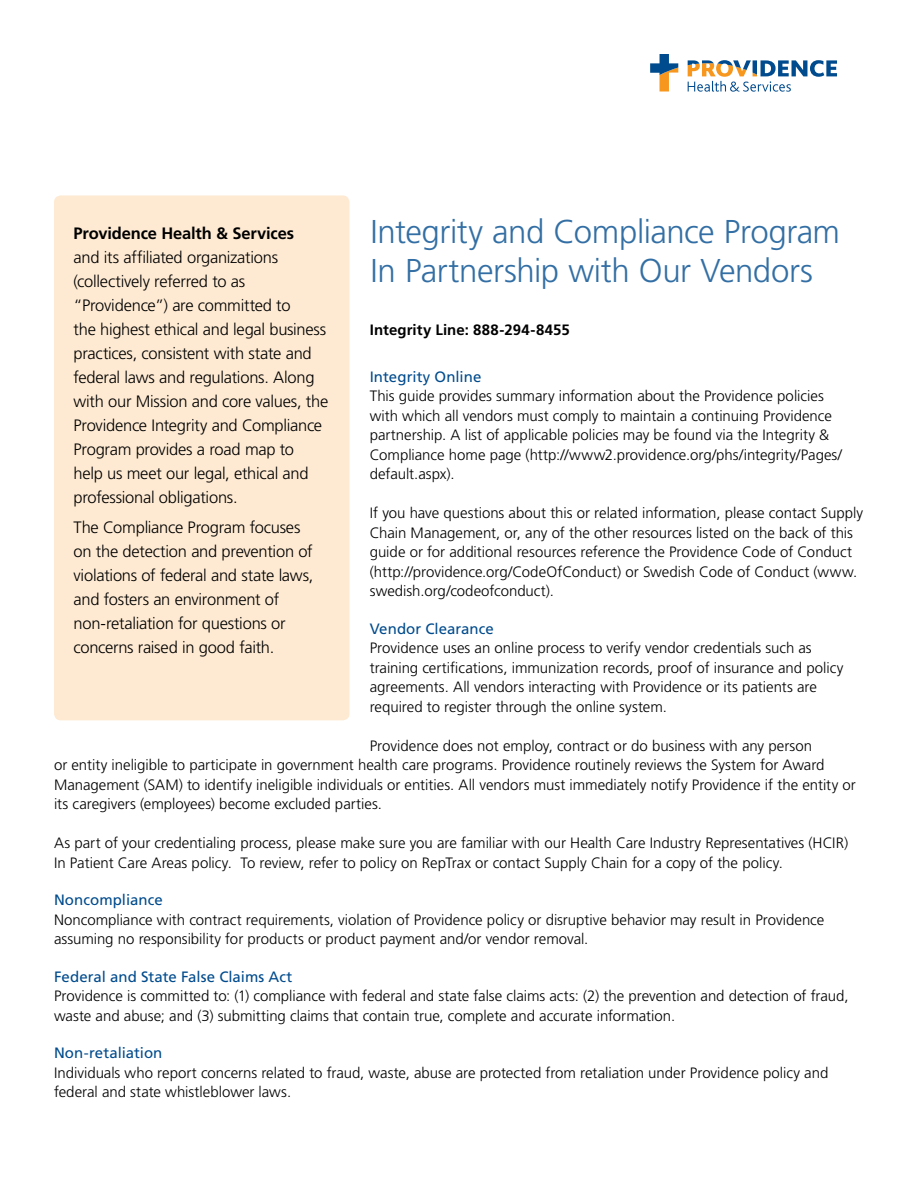
<style>
.page{position:relative;width:918px;height:1188px;background:#fff}
.page>*{position:absolute;margin:0;border:0;box-sizing:border-box;transform-origin:0 0}
.t1{font:300 33px/39.6px "Frutiger LT Std";letter-spacing:-.015em;color:#336fa4}
.t2{font:300 16.5px/24px "Frutiger LT Std";letter-spacing:-.015em;color:#000}
.t3{font:700 16.5px "Frutiger LT Std";letter-spacing:-.01em;color:#000}
.t4{font:300 15px/19.5px "Frutiger LT Std";color:#000}
.t5{font:15px "Frutiger LT Std";letter-spacing:.005em;color:#004b8d}
.t6{font:700 15px "Frutiger LT Std";letter-spacing:.005em;color:#000}
</style>
<div class="page">
<svg style="left:650px;top:54px;width:187px;height:38px"></svg>
<div style="left:54px;top:195px;width:296px;height:525px;background:#feead2;border-radius:7px"></div>
<h1 class="t1" style="left:370px;top:212px;width:471px">Integrity and Compliance Program<br>In Partnership with Our Vendors</h1>
<p class="t3" style="left:74px;top:223px;width:222px">Providence Health &amp; Services</p>
<p class="t2" style="left:74px;top:245px;width:256px">and its affiliated organizations (collectively referred to as “Providence”) are committed to<br>the highest ethical and legal business practices, consistent with state and federal laws and regulations. Along with our Mission and core values, the Providence Integrity and Compliance Program provides a road map to<br>help us meet our legal, ethical and professional obligations.</p>
<p class="t2" style="left:74px;top:516px;width:241px">The Compliance Program focuses on the detection and prevention of violations of federal and state laws, and fosters an environment of non-retaliation for questions or concerns raised in good faith.</p>
<p class="t6" style="left:370px;top:321px;width:202px">Integrity Line: 888-294-8455</p>
<p class="t5" style="left:370px;top:368px;width:113px">Integrity Online</p>
<p class="t4" style="left:370px;top:387px;width:474px">This guide provides summary information about the Providence policies with which all vendors must comply to maintain a continuing Providence partnership. A list of applicable policies may be found via the Integrity &amp; Compliance home page (http://www2.providence.org/phs/integrity/Pages/ default.aspx).</p>
<p class="t4" style="left:370px;top:504px;width:495px">If you have questions about this or related information, please contact Supply Chain Management, or, any of the other resources listed on the back of this guide or for additional resources reference the Providence Code of Conduct (http://providence.org/CodeOfConduct) or Swedish Code of Conduct (www. swedish.org/codeofconduct).</p>
<p class="t5" style="left:370px;top:620px;width:126px">Vendor Clearance</p>
<p class="t4" style="left:370px;top:639px;width:475px">Providence uses an online process to verify vendor credentials such as training certifications, immunization records, proof of insurance and policy agreements. All vendors interacting with Providence or its patients are required to register through the online system.</p>
<p class="t4" style="left:54px;top:736px;width:803px;text-indent:316px">Providence does not employ, contract or do business with any person<br>or entity ineligible to participate in government health care programs. Providence routinely reviews the System for Award Management (SAM) to identify ineligible individuals or entities. All vendors must immediately notify Providence if the entity or its caregivers (employees) become excluded parties.</p>
<p class="t4" style="left:54px;top:834px;width:796px">As part of your credentialing process, please make sure you are familiar with our Health Care Industry Representatives (HCIR)<br>In Patient Care Areas policy. To review, refer to policy on RepTrax or contact Supply Chain for a copy of the policy.</p>
<p class="t5" style="left:54px;top:891px;width:110px">Noncompliance</p>
<p class="t4" style="left:54px;top:910px;width:772px">Noncompliance with contract requirements, violation of Providence policy or disruptive behavior may result in Providence assuming no responsibility for products or product payment and/or vendor removal.</p>
<p class="t5" style="left:54px;top:968px;width:240px">Federal and State False Claims Act</p>
<p class="t4" style="left:54px;top:987px;width:796px">Providence is committed to: (1) compliance with federal and state false claims acts: (2) the prevention and detection of fraud, waste and abuse; and (3) submitting claims that contain true, complete and accurate information.</p>
<p class="t5" style="left:54px;top:1044px;width:110px">Non-retaliation</p>
<p class="t4" style="left:54px;top:1063px;width:776px">Individuals who report concerns related to fraud, waste, abuse are protected from retaliation under Providence policy and federal and state whistleblower laws.</p>
</div>
